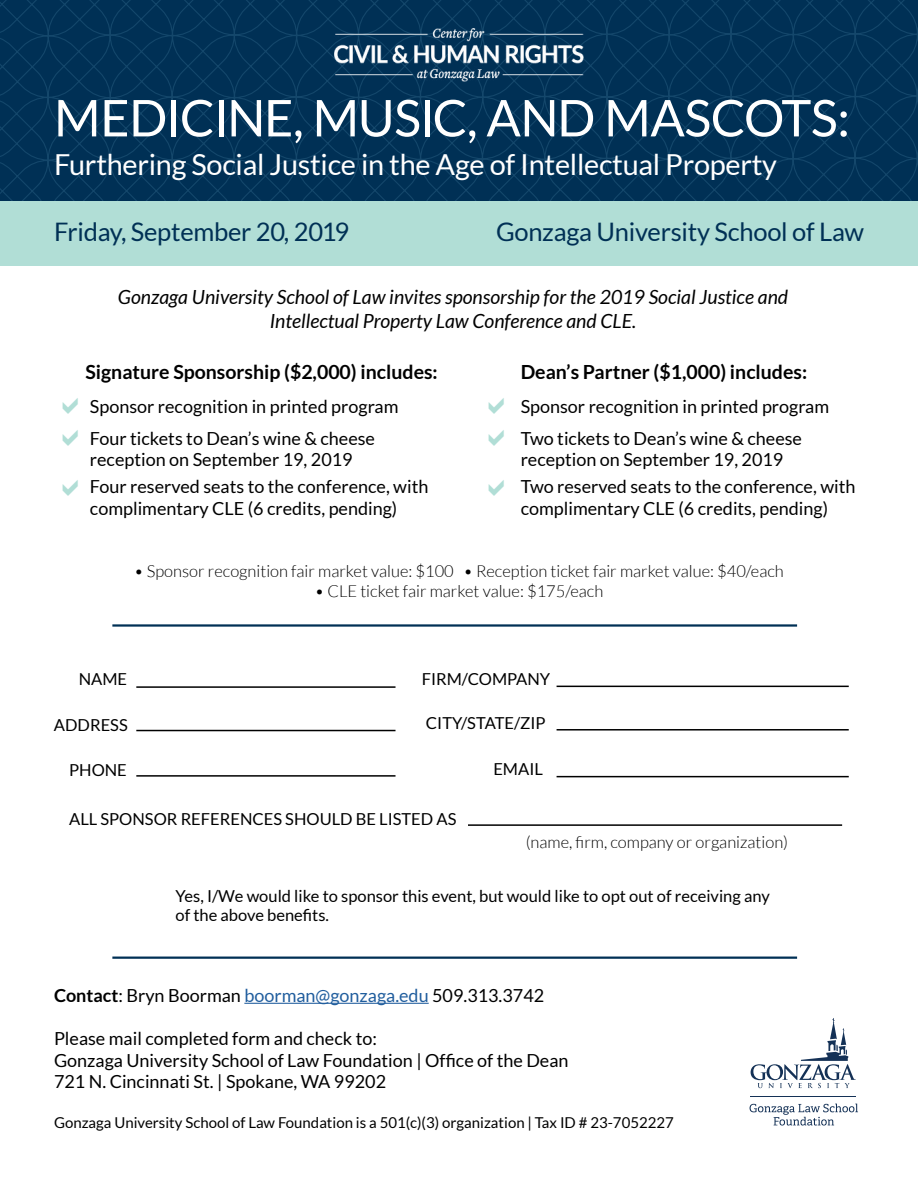
<style>
.page{position:relative;width:918px;height:1188px;background:#fff}
.page>*{position:absolute;margin:0;border:0;box-sizing:border-box;transform-origin:0 0}
.t1{font:50.7px "Lato";letter-spacing:-.03em;color:#fff}
.t2{font:28.95px "Lato";letter-spacing:-.01em;color:#fff}
.t3{font:25.5px "Lato";letter-spacing:-.01em;color:#003055}
.t4{font:italic 19.5px/23.4px "Lato";color:#000;text-align:center}
.t5{font:700 19.5px "Lato";color:#000}
.t6{font:18px/32px "Lato";color:#000}
.t7{font:16.5px/19.8px "Lato";color:#000}
.t8{font:300 16.5px "Lato";color:#000}
.t9{font:15px "Lato";color:#000}
.s1{font-weight:700}
.s2{color:#215e9e}
</style>
<div class="page">
<svg style="left:0;top:0;width:918px;height:201px;background:#013257"></svg>
<img style="left:334px;top:29px;width:250px;height:52px">
<div style="left:0;top:201px;width:918px;height:64px;background:#b1ded6"></div>
<hr style="left:112px;top:624px;width:685px;height:3px;background:#003055">
<hr style="left:136px;top:686px;width:260px;height:2px;background:#000">
<hr style="left:136px;top:730px;width:260px;height:1px;background:#000">
<hr style="left:557px;top:686px;width:292px;height:1px;background:#000">
<hr style="left:557px;top:729px;width:292px;height:2px;background:#000">
<hr style="left:136px;top:775px;width:260px;height:2px;background:#000">
<hr style="left:557px;top:776px;width:292px;height:1px;background:#000">
<hr style="left:468px;top:824px;width:374px;height:2px;background:#000">
<hr style="left:112px;top:957px;width:685px;height:2px;background:#003055">
<hr style="left:244px;top:1003px;width:185px;height:1px;background:#215e9e">
<svg style="left:750px;top:1104px;width:108px;height:22px"></svg>
<svg style="left:751px;top:1018px;width:105px;height:70px"></svg>
<hr style="left:751px;top:1097px;width:105px;height:1px;background:#143156">
<h1 class="t1" style="left:54px;top:90px;width:798px">MEDICINE, MUSIC, AND MASCOTS:</h1>
<h2 class="t2" style="left:54px;top:148px;width:725px">Furthering Social Justice in the Age of Intellectual Property</h2>
<h3 class="t3" style="left:54px;top:217px;width:297px">Friday, September 20, 2019</h3>
<h3 class="t3" style="left:496px;top:217px;width:369px">Gonzaga University School of Law</h3>
<p class="t4" style="left:118px;top:286px;width:672px">Gonzaga University School of Law invites sponsorship for the 2019 Social Justice and<br>Intellectual Property Law Conference and CLE.</p>
<p class="t5" style="left:86px;top:361px;width:354px">Signature Sponsorship ($2,000) includes:</p>
<p class="t6" style="left:90px;top:390px;width:310px">Sponsor recognition in printed program<br>Four tickets to Dean’s wine &amp; cheese</p>
<p class="t6" style="left:90px;top:446px;width:340px;line-height:26.8px">reception on September 19, 2019<br>Four reserved seats to the conference, with</p>
<p class="t6" style="left:90px;top:492px;width:309px">complimentary CLE (6 credits, pending)</p>
<p class="t5" style="left:521px;top:361px;width:288px">Dean’s Partner ($1,000) includes:</p>
<p class="t6" style="left:521px;top:390px;width:310px">Sponsor recognition in printed program<br>Two tickets to Dean’s wine &amp; cheese</p>
<p class="t6" style="left:521px;top:446px;width:336px;line-height:26.8px">reception on September 19, 2019<br>Two reserved seats to the conference, with</p>
<p class="t6" style="left:521px;top:492px;width:309px">complimentary CLE (6 credits, pending)</p>
<p class="t8" style="left:134px;top:562px;width:651px">• Sponsor recognition fair market value: $100 • Reception ticket fair market value: $40/each</p>
<p class="t8" style="left:315px;top:582px;width:290px">• CLE ticket fair market value: $175/each</p>
<p class="t7" style="left:79px;top:669px;width:50px">NAME</p>
<p class="t7" style="left:54px;top:715px;width:75px">ADDRESS</p>
<p class="t7" style="left:69px;top:760px;width:59px">PHONE</p>
<p class="t7" style="left:422px;top:669px;width:130px">FIRM/COMPANY</p>
<p class="t7" style="left:426px;top:713px;width:121px">CITY/STATE/ZIP</p>
<p class="t7" style="left:493px;top:759px;width:51px">EMAIL</p>
<p class="t7" style="left:69px;top:809px;width:389px">ALL SPONSOR REFERENCES SHOULD BE LISTED AS</p>
<p class="t8" style="left:526px;top:833px;width:264px">(name, firm, company or organization)</p>
<p class="t7" style="left:176px;top:886px;width:596px">Yes, I/We would like to sponsor this event, but would like to opt out of receiving any of the above benefits.</p>
<p class="t6" style="left:54px;top:979px;width:492px"><span class="s1">Contact</span>: Bryn Boorman <span class="s2">boorman@gonzaga.edu</span> 509.313.3742</p>
<p class="t6" style="left:54px;top:1028px;width:516px;line-height:21.6px">Please mail completed form and check to:<br>Gonzaga University School of Law Foundation | Office of the Dean<br>721 N. Cincinnati St. | Spokane, WA 99202</p>
<p class="t9" style="left:54px;top:1114px;width:621px">Gonzaga University School of Law Foundation is a 501(c)(3) organization | Tax ID # 23-7052227</p>
</div>
